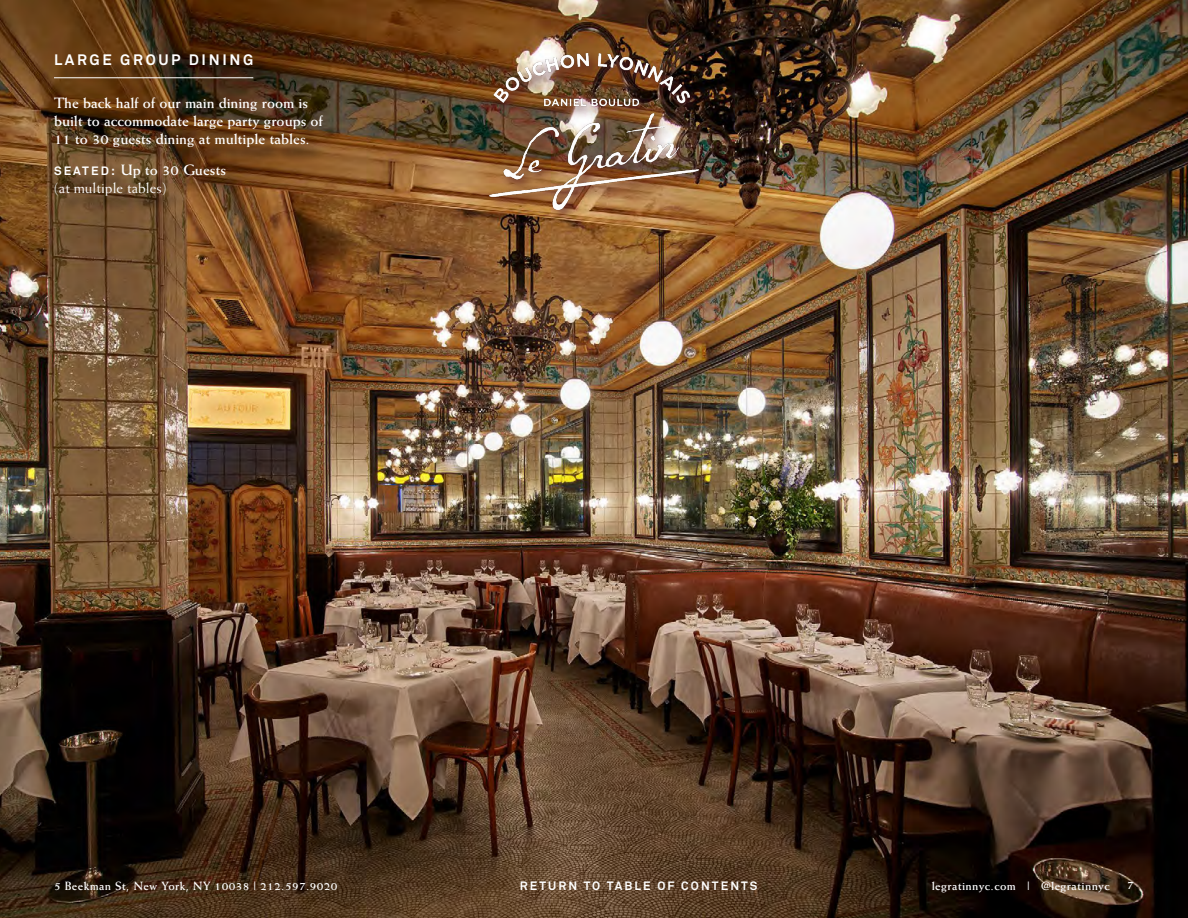
<style>
.page{position:relative;width:1188px;height:918px;background:#fff}
.page>*{position:absolute;margin:0;border:0;box-sizing:border-box;transform-origin:0 0}
.t1{font:700 15px/18px "Weiss Std";color:#fff}
.t2{font:15px/18px "Weiss Std";color:#fff}
.t3{font:700 15px "Akkurat";letter-spacing:.175em;color:#fff}
.t4{font:700 12px "Weiss Std";letter-spacing:.03em;color:#fff}
.t5{font:700 12px "Akkurat";letter-spacing:.175em;color:#fff}
.s1{font-family:"Akkurat";font-weight:700;font-size:12px}
.s2{font-weight:700}
</style>
<div class="page">
<img style="left:0;top:0;width:1188px;height:918px">
<div style="left:57px;top:57px;width:284px;height:157px;background:#000;opacity:.75"></div>
<hr style="left:54px;top:78px;width:199px;height:1px;background:#fff">
<div style="left:486px;top:50px;width:225px;height:172px;background:#561c24;opacity:.96"></div>
<img style="left:489px;top:54px;width:210px;height:155px">
<p class="t3" style="left:54px;top:50px;width:201px">LARGE GROUP DINING</p>
<p class="t1" style="left:54px;top:94px;width:270px">The back half of our main dining room is built to accommodate large party groups of<br>11 to 30 guests dining at multiple tables.</p>
<p class="t2" style="left:54px;top:161px;width:174px"><span class="s1">S E AT E D :</span> <span class="s2">Up to 30 Guests </span>(at multiple tables)</p>
<p class="t4" style="left:54px;top:878px;width:285px">5 Beekman St, New York, NY 10038 | 212.597.9020</p>
<p class="t5" style="left:520px;top:878px;width:239px">RETURN TO TABLE OF CONTENTS</p>
<p class="t4" style="left:932px;top:879px;width:179px">legratinnyc.com | @legratinnyc</p>
<p class="t4" style="left:1127px;top:878px;width:8px">7</p>
</div>
